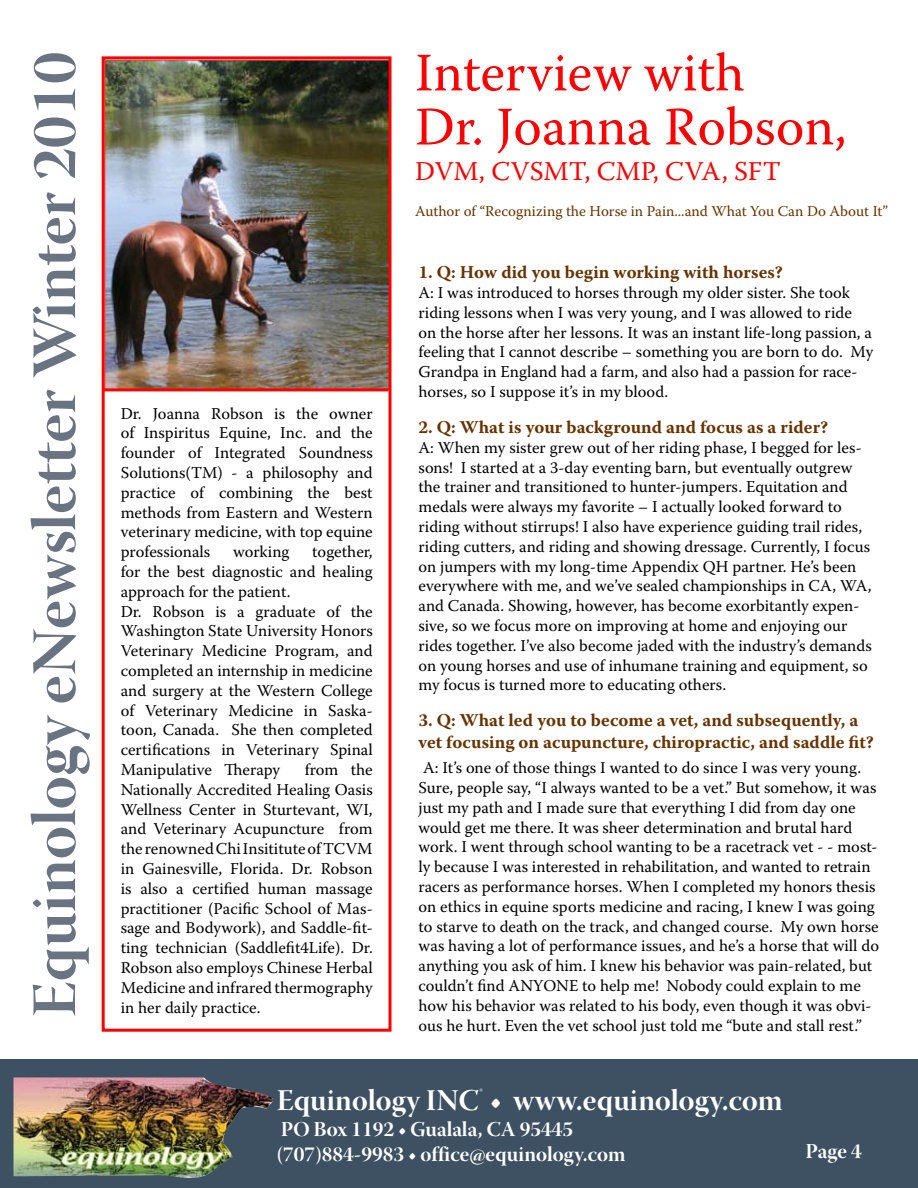
<style>
.page{position:relative;width:918px;height:1188px;background:#fff}
.page>*{position:absolute;margin:0;border:0;box-sizing:border-box;transform-origin:0 0}
.t1{font:63px "Warnock Pro Bold Disp";color:#697382}
.t2{font:54px/54px "Warnock Pro";color:#f00}
.t3{font:30px "Warnock Pro Bold Disp";letter-spacing:.005em;color:#fff}
.t4{font:27px "Warnock Pro";color:#f00}
.t5{font:21px/25.2px "Warnock Pro Bold Disp";color:#fff}
.t6{font:700 18px/21.6px "Warnock Pro";color:#630}
.t7{font:16.5px/19.8px "Warnock Pro";color:#000}
.t8{font:15px "Warnock Pro";color:#630}
</style>
<div class="page">
<div style="left:0;top:1060px;width:918px;height:128px;background:#3e5162"></div>
<img style="left:14px;top:1077px;width:259px;height:101px">
<img style="left:106px;top:60px;width:282px;height:328px">
<div style="left:102px;top:56px;width:290px;height:976px;border:3px solid #f00"></div>
<hr style="left:102px;top:388px;width:286px;height:3px;background:#f00">
<h1 class="t1" style="left:16px;top:1017px;width:967px;rotate:-90deg">Equinology eNewsletter Winter 2010</h1>
<p class="t7" style="left:121px;top:403px;width:254px;text-align:justify">Dr. Joanna Robson is the owner of Inspiritus Equine, Inc. and the founder of Integrated Soundness Solutions(TM) - a philosophy and practice of combining the best methods from Eastern and Western veterinary medicine, with top equine professionals</p>
<p class="t7" style="left:121px;top:542px;width:254px;text-indent:192px">together, for the best diagnostic and healing approach for the patient.<br>Dr. Robson is a graduate of the<br>Washington State University Honors<br>Veterinary Medicine Program, and completed an internship in medicine and surgery at the Western College of Veterinary Medicine in Saska&shy;toon, Canada. She then completed certifications in Veterinary Spinal<br>Manipulative Therapy</p>
<p class="t7" style="left:233px;top:542px;width:58px">working</p>
<p class="t7" style="left:121px;top:759px;width:254px;text-align:justify;text-indent:184px">from the Nationally Accredited Healing Oasis Wellness Center in Sturtevant, WI, and Veterinary Acupuncture from the renowned Chi Insititute of TCVM in Gainesville, Florida. Dr. Robson is also a certified human massage practitioner (Pacific School of Mas&shy;sage and Bodywork), and Saddle-fit&shy;ting technician (Saddlefit4Life). Dr.<br>Robson also employs Chinese Herbal Medicine and infrared thermography in her daily practice.</p>
<h2 class="t2" style="left:415px;top:45px;width:433px">Interview with<br>Dr. Joanna Robson,</h2>
<h3 class="t4" style="left:415px;top:155px;width:367px">DVM, CVSMT, CMP, CVA, SFT</h3>
<p class="t8" style="left:415px;top:202px;width:475px">Author of “Recognizing the Horse in Pain...and What You Can Do About It”</p>
<p class="t6" style="left:418px;top:261px;width:366px">1. Q: How did you begin working with horses?</p>
<p class="t7" style="left:418px;top:282px;width:456px">A: I was introduced to horses through my older sister. She took riding lessons when I was very young, and I was allowed to ride on the horse after her lessons. It was an instant life-long passion, a feeling that I cannot describe – something you are born to do. My Grandpa in England had a farm, and also had a passion for race&shy;horses, so I suppose it’s in my blood.</p>
<p class="t6" style="left:418px;top:416px;width:411px">2. Q: What is your background and focus as a rider?</p>
<p class="t7" style="left:418px;top:437px;width:455px">A: When my sister grew out of her riding phase, I begged for les&shy;sons! I started at a 3-day eventing barn, but eventually outgrew the trainer and transitioned to hunter-jumpers. Equitation and medals were always my favorite – I actually looked forward to riding without stirrups! I also have experience guiding trail rides, riding cutters, and riding and showing dressage. Currently, I focus on jumpers with my long-time Appendix QH partner. He’s been everywhere with me, and we’ve sealed championships in CA, WA, and Canada. Showing, however, has become exorbitantly expen&shy;sive, so we focus more on improving at home and enjoying our rides together. I’ve also become jaded with the industry’s demands on young horses and use of inhumane training and equipment, so my focus is turned more to educating others.</p>
<p class="t6" style="left:418px;top:709px;width:457px">3. Q: What led you to become a vet, and subsequently, a vet focusing on acupuncture, chiropractic, and saddle fit?</p>
<p class="t7" style="left:418px;top:758px;width:462px">A: It’s one of those things I wanted to do since I was very young.<br>Sure, people say, “I always wanted to be a vet.” But somehow, it was just my path and I made sure that everything I did from day one would get me there. It was sheer determination and brutal hard work. I went through school wanting to be a racetrack vet - - most&shy;ly because I was interested in rehabilitation, and wanted to retrain racers as performance horses. When I completed my honors thesis on ethics in equine sports medicine and racing, I knew I was going to starve to death on the track, and changed course. My own horse was having a lot of performance issues, and he’s a horse that will do anything you ask of him. I knew his behavior was pain-related, but couldn’t find ANYONE to help me! Nobody could explain to me how his behavior was related to his body, even though it was obvi&shy;ous he hurt. Even the vet school just told me “bute and stall rest.”</p>
<h3 class="t3" style="left:277px;top:1082px;width:507px">Equinology INC<sup>®</sup> • www.equinology.com</h3>
<p class="t5" style="left:277px;top:1116px;width:350px">PO Box 1192 • Gualala, CA 95445 (707)884-9983 • office@equinology.com</p>
<p class="t5" style="left:806px;top:1138px;width:58px">Page 4</p>
</div>
